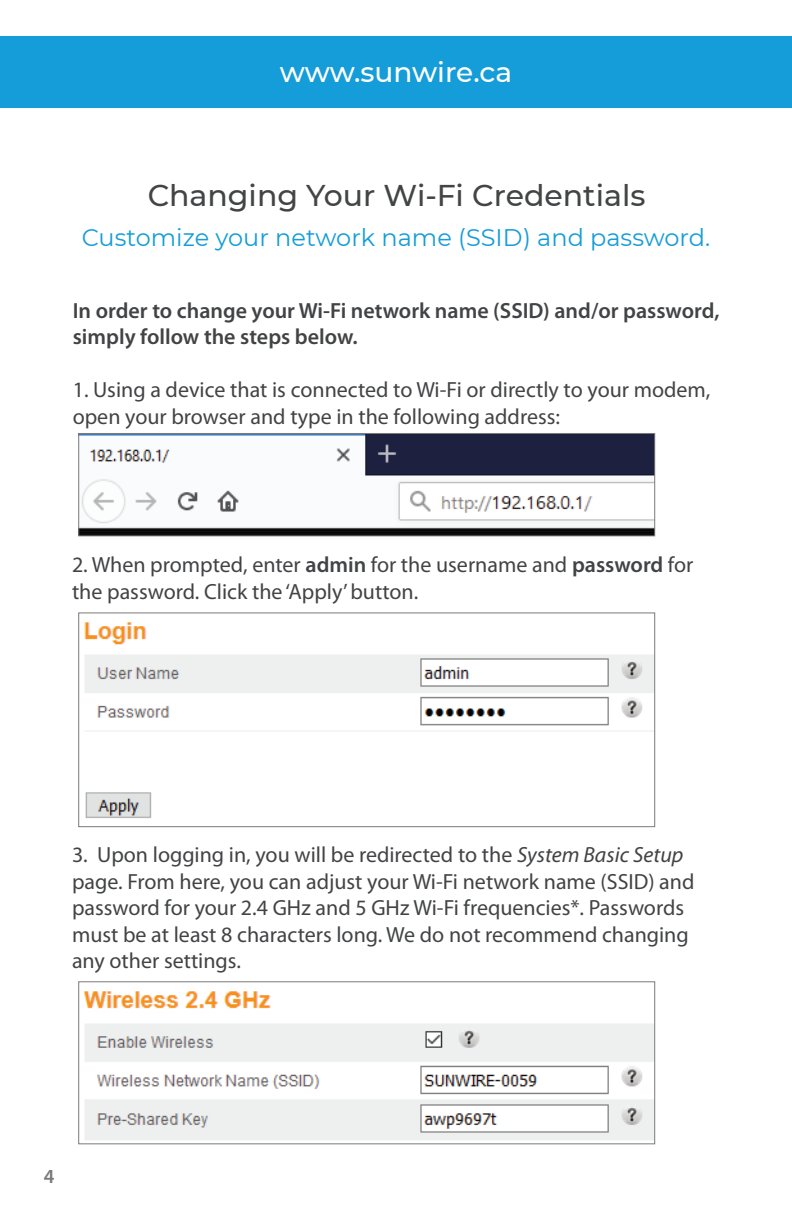
<style>
.page{position:relative;width:792px;height:1224px;background:#fff}
.page>*{position:absolute;margin:0;border:0;box-sizing:border-box;transform-origin:0 0}
.t1{font:500 30px "Montserrat";color:#414243}
.t2{font:500 28px "Montserrat";color:#fff}
.t3{font:24px "Montserrat";color:#159dd9}
.t4{font:22px/26.4px "Myriad Pro";color:#424345}
.t5{font:600 22px/26.4px "Myriad Pro";color:#424345}
.t6{font:600 20px "Myriad Pro";color:#797b79}
.s1{font-weight:600}
.s2{font-style:italic}
</style>
<div class="page">
<img style="left:80px;top:435px;width:573px;height:99px">
<img style="left:84px;top:622px;width:569px;height:196px">
<img style="left:83px;top:991px;width:570px;height:149px">
<div style="left:0;top:36px;width:792px;height:72px;background:#159dd9"></div>
<div style="left:78px;top:433px;width:577px;height:103px;border:1px solid #797b79"></div>
<div style="left:78px;top:612px;width:577px;height:215px;border:1px solid #797b79"></div>
<div style="left:78px;top:981px;width:577px;height:163px;border:1px solid #797b79"></div>
<p class="t2" style="left:280px;top:53px;width:234px">www.sunwire.ca</p>
<h1 class="t1" style="left:147px;top:174px;width:500px">Changing Your Wi-Fi Credentials</h1>
<p class="t3" style="left:82px;top:221px;width:630px">Customize your network name (SSID) and password.</p>
<p class="t5" style="left:73px;top:297px;width:648px">In order to change your Wi-Fi network name (SSID) and/or password, simply follow the steps below.</p>
<p class="t4" style="left:73px;top:376px;width:639px">1. Using a device that is connected to Wi-Fi or directly to your modem, open your browser and type in the following address:</p>
<p class="t4" style="left:72px;top:551px;width:623px">2. When prompted, enter <span class="s1">admin</span> for the username and <span class="s1">password</span> for the password. Click the ‘Apply’ button.</p>
<p class="t4" style="left:72px;top:841px;width:624px">3. Upon logging in, you will be redirected to the <span class="s2">System Basic Setup </span>page. From here, you can adjust your Wi-Fi network name (SSID) and password for your 2.4 GHz and 5 GHz Wi-Fi frequencies*. Passwords must be at least 8 characters long. We do not recommend changing any other settings.</p>
<p class="t6" style="left:44px;top:1164px;width:12px">4</p>
</div>
